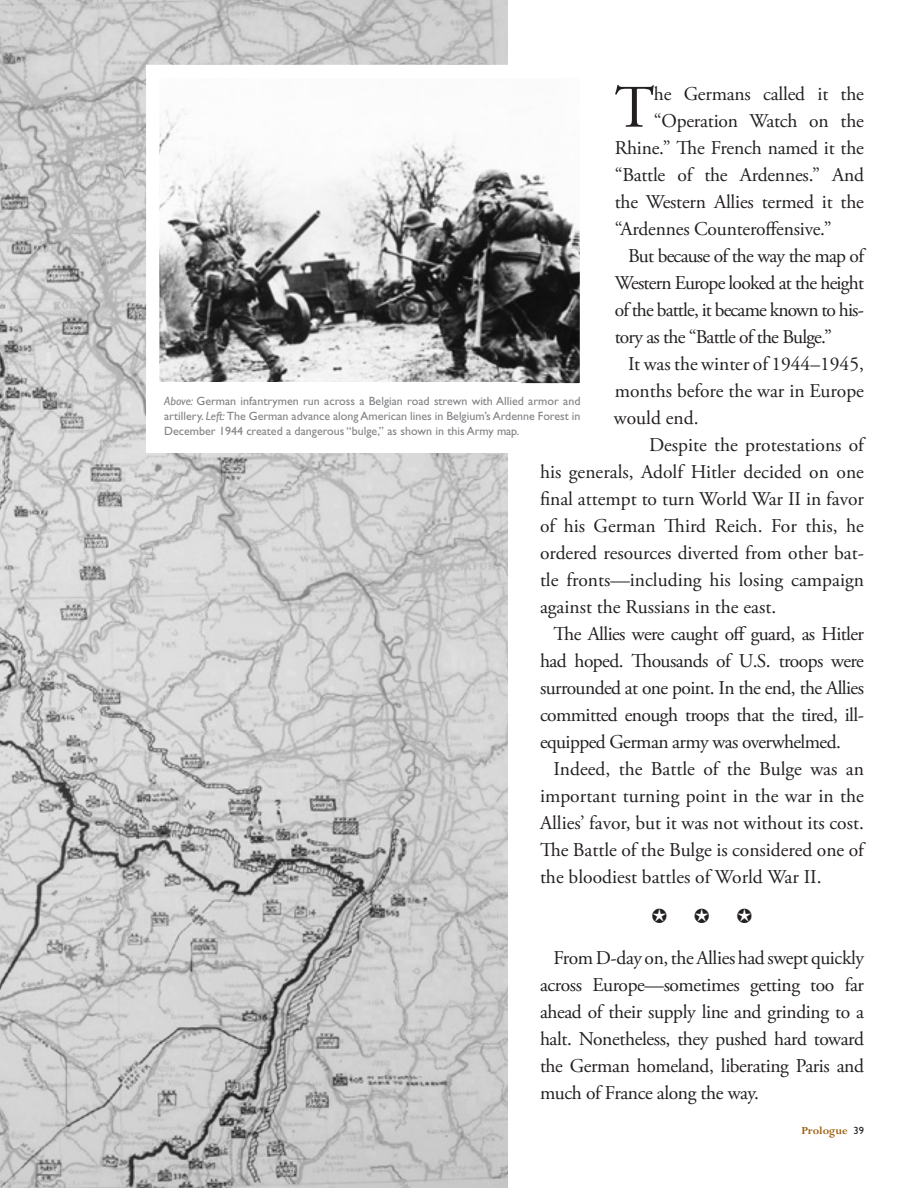
<style>
.page{position:relative;width:918px;height:1188px;background:#fff}
.page>*{position:absolute;margin:0;border:0;box-sizing:border-box;transform-origin:0 0}
.t1{font:60.15px "Adobe Garamond Pro";color:#231f20}
.t2{font:19.5px/27px "Adobe Garamond Pro";letter-spacing:-.01em;color:#231f20;text-align:justify}
.t3{font:19.5px "Monotype Sorts";color:#231f20}
.Captions{font:12px/15px "Gill Sans Std";color:#808285;text-align:justify}
.t4{font:700 12px "Perpetua Std";color:#9c5f0d}
.s1{font-style:italic}
.s2{font-family:"Gill Sans Std";font-weight:400;font-size:10.5px;color:#231f20}
</style>
<div class="page">
<img style="left:0;top:0;width:508px;height:1188px">
<img style="left:160px;top:79px;width:419px;height:303px">
<div style="left:146px;top:382px;width:375px;height:71px;background:#fff"></div>
<p class="t1" style="left:615px;top:71px;width:41px">T</p>
<p class="t2" style="left:654px;top:81px;width:212px">he Germans called it the</p>
<p class="t2" style="left:654px;top:108px;width:212px">“Operation Watch on the</p>
<p class="t2" style="left:615px;top:135px;width:251px">Rhine.” The French named it the</p>
<p class="t2" style="left:615px;top:162px;width:251px">“Battle of the Ardennes.” And</p>
<p class="t2" style="left:615px;top:189px;width:251px">the Western Allies termed it the</p>
<p class="t2" style="left:615px;top:216px;width:218px">“Ardennes Counteroffensive.”</p>
<p class="t2" style="left:615px;top:243px;width:251px;text-indent:14px">But because of the way the map of Western Europe looked at the height of the battle, it became known to his&shy;tory as the “Battle of the Bulge.”</p>
<p class="t2" style="left:614px;top:351px;width:252px;text-indent:14px">It was the winter of 1944–1945, months before the war in Europe would end.</p>
<p class="t2" style="left:540px;top:432px;width:326px;text-indent:109px">Despite the protestations of his generals, Adolf Hitler decided on one final attempt to turn World War II in favor of his German Third Reich. For this, he ordered resources diverted from other bat&shy;tle fronts—including his losing campaign against the Russians in the east.</p>
<p class="t2" style="left:540px;top:621px;width:326px;text-indent:14px">The Allies were caught off guard, as Hitler had hoped. Thousands of U.S. troops were surrounded at one point. In the end, the Allies committed enough troops that the tired, ill&shy;equipped German army was overwhelmed.</p>
<p class="t2" style="left:540px;top:756px;width:326px;text-indent:14px">Indeed, the Battle of the Bulge was an important turning point in the war in the Allies’ favor, but it was not without its cost.<br>The Battle of the Bulge is considered one of the bloodiest battles of World War II.</p>
<p class="t3" style="left:652px;top:908px;width:17px">J</p>
<p class="t3" style="left:694px;top:908px;width:17px">J</p>
<p class="t3" style="left:737px;top:908px;width:17px">J</p>
<p class="t2" style="left:540px;top:945px;width:326px;text-indent:14px">From D-day on, the Allies had swept quickly across Europe—sometimes getting too far ahead of their supply line and grinding to a halt. Nonetheless, they pushed hard toward the German homeland, liberating Paris and much of France along the way.</p>
<p class="Captions" style="left:164px;top:393px;width:418px"><span class="s1">Above:</span> German infantrymen run across a Belgian road strewn with Allied armor and artillery. <span class="s1">Left:</span> The German advance along American lines in Belgium’s Ardenne Forest in December 1944 created a dangerous “bulge,” as shown in this Army map.</p>
<p class="t4" style="left:801px;top:1124px;width:64px">Prologue <span class="s2">39</span></p>
</div>
